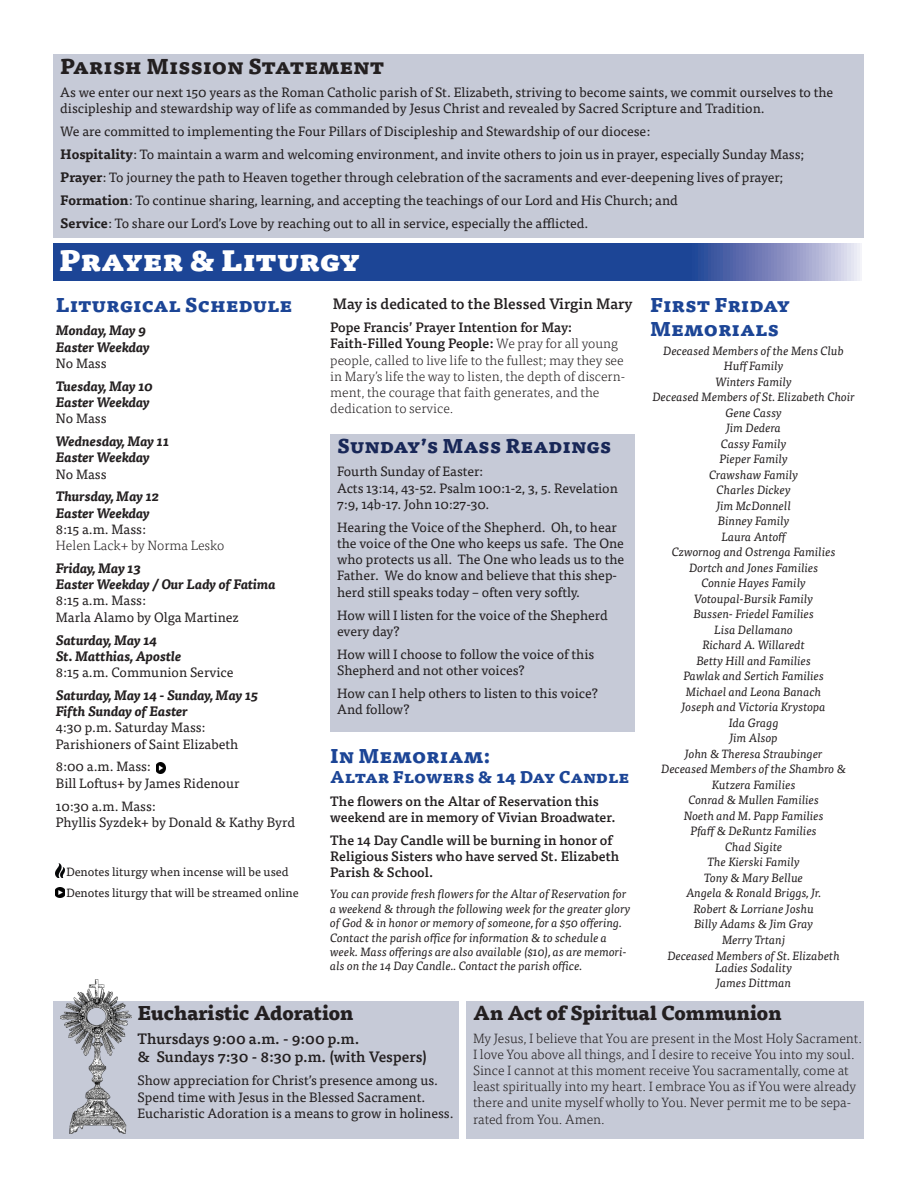
<style>
.page{position:relative;width:918px;height:1188px;background:#fff}
.page>*{position:absolute;margin:0;border:0;box-sizing:border-box;transform-origin:0 0}
.t1{font:900 28.5px "Tisa Pro";color:#fff}
.t2{font:800 21px "Tisa Pro";color:#231f20}
.t3{font:800 19.5px/23.4px "Tisa Pro";color:#1c4596}
.t4{font:800 19.5px "Tisa Pro";letter-spacing:-.015em;color:#231f20}
.t5{font:800 19.5px "Tisa Pro";color:#182757}
.t6{font:800 16.5px "Tisa Pro";color:#1c4596}
.t7{font:500 15px/18px "Tisa Pro";color:#231f20}
.t8{font:13.5px/16.2px "Tisa Pro";color:#231f20}
.t9{font:300 13.5px/16.2px "Tisa Pro";color:#231f20}
.t10{font:italic 700 13.5px/16.2px "Tisa Pro";color:#231f20}
.t11{font:500 13.5px/16.2px "Tisa Pro";color:#231f20}
.t12{font:italic 12px/14.4px "Tisa Pro";color:#231f20;text-align:center}
.t13{font:12px "Tisa Pro";color:#231f20}
.s1{font-weight:700}
.s2{font-weight:400;font-style:normal}
.s3{font-weight:300;font-style:normal}
.s4{font-weight:700;font-style:italic}
.s5{font-weight:500}
</style>
<div class="page">
<div style="left:54px;top:1001px;width:405px;height:137px;background:#c6cad7"></div>
<svg style="left:53px;top:244px;width:809px;height:36px"></svg>
<div style="left:53px;top:54px;width:811px;height:184px;background:#c6cad7"></div>
<div style="left:330px;top:435px;width:305px;height:297px;background:#c6cad7"></div>
<img style="left:60px;top:980px;width:72px;height:154px">
<svg style="left:56px;top:864px;width:9px;height:13px"></svg>
<svg style="left:56px;top:887px;width:9px;height:11px"></svg>
<svg style="left:156px;top:762px;width:9px;height:11px"></svg>
<div style="left:467px;top:1001px;width:397px;height:137px;background:#c6cad7"></div>
<p class="t2" style="left:60px;top:49px;width:326px">Parish Mission Statement</p>
<p class="t8" style="left:60px;top:83px;width:775px">As we enter our next 150 years as the Roman Catholic parish of St. Elizabeth, striving to become saints, we commit ourselves to the discipleship and stewardship way of life as commanded by Jesus Christ and revealed by Sacred Scripture and Tradition.</p>
<p class="t8" style="left:60px;top:122px;width:592px">We are committed to implementing the Four Pillars of Discipleship and Stewardship of our diocese:</p>
<p class="t8" style="left:60px;top:145px;width:746px"><span class="s1">Hospitality</span>: To maintain a warm and welcoming environment, and invite others to join us in prayer, especially Sunday Mass;</p>
<p class="t8" style="left:60px;top:168px;width:725px"><span class="s1">Prayer</span>: To journey the path to Heaven together through celebration of the sacraments and ever-deepening lives of prayer;</p>
<p class="t8" style="left:60px;top:191px;width:619px"><span class="s1">Formation</span>: To continue sharing, learning, and accepting the teachings of our Lord and His Church; and</p>
<p class="t8" style="left:60px;top:214px;width:530px"><span class="s1">Service</span>: To share our Lord’s Love by reaching out to all in service, especially the afflicted.</p>
<p class="t1" style="left:59px;top:236px;width:302px">Prayer &amp; Liturgy</p>
<p class="t3" style="left:650px;top:293px;width:141px">First Friday<br>Memorials</p>
<p class="t12" style="left:663px;top:343px;width:182px">Deceased Members of the Mens Club</p>
<p class="t12" style="left:724px;top:358px;width:61px">Huff Family</p>
<p class="t12" style="left:716px;top:374px;width:78px">Winters Family</p>
<p class="t12" style="left:653px;top:389px;width:204px">Deceased Members of St. Elizabeth Choir</p>
<p class="t12" style="left:725px;top:405px;width:58px">Gene Cassy</p>
<p class="t12" style="left:726px;top:420px;width:56px">Jim Dedera</p>
<p class="t12" style="left:721px;top:436px;width:67px">Cassy Family</p>
<p class="t12" style="left:720px;top:451px;width:70px">Pieper Family</p>
<p class="t12" style="left:709px;top:467px;width:91px">Crawshaw Family</p>
<p class="t12" style="left:717px;top:482px;width:76px">Charles Dickey</p>
<p class="t12" style="left:716px;top:498px;width:76px">Jim McDonnell</p>
<p class="t12" style="left:718px;top:513px;width:73px">Binney Family</p>
<p class="t12" style="left:721px;top:529px;width:67px">Laura Antoff</p>
<p class="t12" style="left:672px;top:544px;width:165px">Czwornog and Ostrenga Families</p>
<p class="t12" style="left:689px;top:560px;width:131px">Dortch and Jones Families</p>
<p class="t12" style="left:701px;top:575px;width:106px">Connie Hayes Family</p>
<p class="t12" style="left:694px;top:591px;width:121px">Votoupal-Bursik Family</p>
<p class="t12" style="left:693px;top:606px;width:122px">Bussen- Friedel Families</p>
<p class="t12" style="left:714px;top:622px;width:80px">Lisa Dellamano</p>
<p class="t12" style="left:702px;top:637px;width:104px">Richard A. Willaredt</p>
<p class="t12" style="left:696px;top:653px;width:116px">Betty Hill and Families</p>
<p class="t12" style="left:683px;top:668px;width:142px">Pawlak and Sertich Families</p>
<p class="t12" style="left:686px;top:684px;width:137px">Michael and Leona Banach</p>
<p class="t12" style="left:682px;top:699px;width:146px">Joseph and Victoria Krystopa</p>
<p class="t12" style="left:729px;top:715px;width:52px">Ida Gragg</p>
<p class="t12" style="left:729px;top:730px;width:50px">Jim Alsop</p>
<p class="t12" style="left:685px;top:746px;width:139px">John &amp; Theresa Straubinger</p>
<p class="t12" style="left:661px;top:761px;width:186px">Deceased Members of the Shambro &amp;</p>
<p class="t12" style="left:712px;top:777px;width:85px">Kutzera Families</p>
<p class="t12" style="left:688px;top:792px;width:132px">Conrad &amp; Mullen Families</p>
<p class="t12" style="left:684px;top:808px;width:142px">Noeth and M. Papp Families</p>
<p class="t12" style="left:691px;top:823px;width:128px">Pfaff &amp; DeRuntz Families</p>
<p class="t12" style="left:725px;top:839px;width:59px">Chad Sigite</p>
<p class="t12" style="left:708px;top:854px;width:94px">The Kierski Family</p>
<p class="t12" style="left:704px;top:870px;width:101px">Tony &amp; Mary Bellue</p>
<p class="t12" style="left:686px;top:885px;width:137px">Angela &amp; Ronald Briggs, Jr.</p>
<p class="t12" style="left:693px;top:901px;width:122px">Robert &amp; Lorriane Joshu</p>
<p class="t12" style="left:694px;top:916px;width:121px">Billy Adams &amp; Jim Gray</p>
<p class="t12" style="left:722px;top:932px;width:65px">Merry Trtanj</p>
<p class="t12" style="left:667px;top:949px;width:174px;line-height:12px">Deceased Members of St. Elizabeth<br>Ladies Sodality</p>
<p class="t12" style="left:716px;top:975px;width:76px">James Dittman</p>
<p class="t3" style="left:56px;top:293px;width:238px">Liturgical Schedule</p>
<p class="t10" style="left:56px;top:322px;width:95px">Monday, May 9<br>Easter Weekday<br><span class="s2">No Mass</span></p>
<p class="t10" style="left:56px;top:377px;width:99px">Tuesday, May 10<br>Easter Weekday<br><span class="s2">No Mass</span></p>
<p class="t10" style="left:56px;top:432px;width:115px">Wednesday, May 11<br>Easter Weekday<br><span class="s2">No Mass</span></p>
<p class="t10" style="left:56px;top:488px;width:170px">Thursday, May 12<br>Easter Weekday<br><span class="s2">8:15 a.m. Mass:<br></span><span class="s3">Helen Lack+ by Norma Lesko</span></p>
<p class="t10" style="left:56px;top:559px;width:221px">Friday, May 13<br>Easter Weekday / Our Lady of Fatima<br><span class="s2">8:15 a.m. Mass:<br>Marla Alamo by Olga Martinez</span></p>
<p class="t10" style="left:56px;top:631px;width:179px">Saturday, May 14<br>St. Matthias, Apostle<br><span class="s2">8:15 a.m. Communion Service</span></p>
<p class="t8" style="left:56px;top:686px;width:204px"><span class="s4">Saturday, May 14 - Sunday, May 15<br>Fifth Sunday of Easter<br></span>4:30 p.m. Saturday Mass:<br>Parishioners of Saint Elizabeth</p>
<p class="t8" style="left:56px;top:758px;width:185px">8:00 a.m. Mass:<br>Bill Loftus+ by James Ridenour</p>
<p class="t8" style="left:56px;top:797px;width:241px">10:30 a.m. Mass:<br>Phyllis Syzdek+ by Donald &amp; Kathy Byrd</p>
<p class="t7" style="left:333px;top:294px;width:301px">May is dedicated to the Blessed Virgin Mary</p>
<p class="t9" style="left:330px;top:319px;width:296px"><span class="s5">Pope Francis’ Prayer Intention for May:<br>Faith-Filled Young People:</span> We pray for all young people, called to live life to the fullest; may they see in Mary’s life the way to listen, the depth of discern&shy;ment, the courage that faith generates, and the dedication to service.</p>
<p class="t5" style="left:337px;top:430px;width:276px">Sunday’s Mass Readings</p>
<p class="t8" style="left:337px;top:463px;width:282px">Fourth Sunday of Easter:<br>Acts 13:14, 43-52. Psalm 100:1-2, 3, 5. Revelation<br>7:9, 14b-17. John 10:27-30.</p>
<p class="t8" style="left:337px;top:518px;width:289px">Hearing the Voice of the Shepherd. Oh, to hear the voice of the One who keeps us safe. The One who protects us all. The One who leads us to the Father. We do know and believe that this shep&shy;herd still speaks today – often very softly.</p>
<p class="t8" style="left:337px;top:606px;width:272px">How will I listen for the voice of the Shepherd every day?</p>
<p class="t8" style="left:337px;top:645px;width:259px">How will I choose to follow the voice of this<br>Shepherd and not other voices?</p>
<p class="t8" style="left:337px;top:684px;width:262px">How can I help others to listen to this voice?<br>And follow?</p>
<p class="t3" style="left:330px;top:743px;width:161px">In Memoriam:</p>
<p class="t6" style="left:330px;top:763px;width:300px">Altar Flowers &amp; 14 Day Candle</p>
<p class="t11" style="left:330px;top:792px;width:287px">The flowers on the Altar of Reservation this weekend are in memory of Vivian Broadwater.</p>
<p class="t11" style="left:330px;top:831px;width:290px">The 14 Day Candle will be burning in honor of<br>Religious Sisters who have served St. Elizabeth<br>Parish &amp; School.</p>
<p class="t12" style="left:330px;top:886px;width:302px;text-align:left">You can provide fresh flowers for the Altar of Reservation for a weekend &amp; through the following week for the greater glory of God &amp; in honor or memory of someone, for a $50 offering.<br>Contact the parish office for information &amp; to schedule a week. Mass offerings are also available ($10), as are memori&shy;als on the 14 Day Candle.. Contact the parish office.</p>
<p class="t4" style="left:137px;top:996px;width:218px">Eucharistic Adoration</p>
<p class="t7" style="left:137px;top:1029px;width:291px">Thursdays 9:00 a.m. - 9:00 p.m.<br>&amp; Sundays 7:30 - 8:30 p.m. (with Vespers)</p>
<p class="t8" style="left:137px;top:1072px;width:318px">Show appreciation for Christ’s presence among us.<br>Spend time with Jesus in the Blessed Sacrament.<br>Eucharistic Adoration is a means to grow in holiness.</p>
<p class="t13" style="left:66px;top:863px;width:224px">Denotes liturgy when incense will be used</p>
<p class="t13" style="left:66px;top:884px;width:234px">Denotes liturgy that will be streamed online</p>
<p class="t4" style="left:473px;top:996px;width:310px">An Act of Spiritual Communion</p>
<p class="t9" style="left:473px;top:1029px;width:391px">My Jesus, I believe that You are present in the Most Holy Sacrament.<br>I love You above all things, and I desire to receive You into my soul.<br>Since I cannot at this moment receive You sacramentally, come at least spiritually into my heart. I embrace You as if You were already there and unite myself wholly to You. Never permit me to be sepa&shy;rated from You. Amen.</p>
</div>
